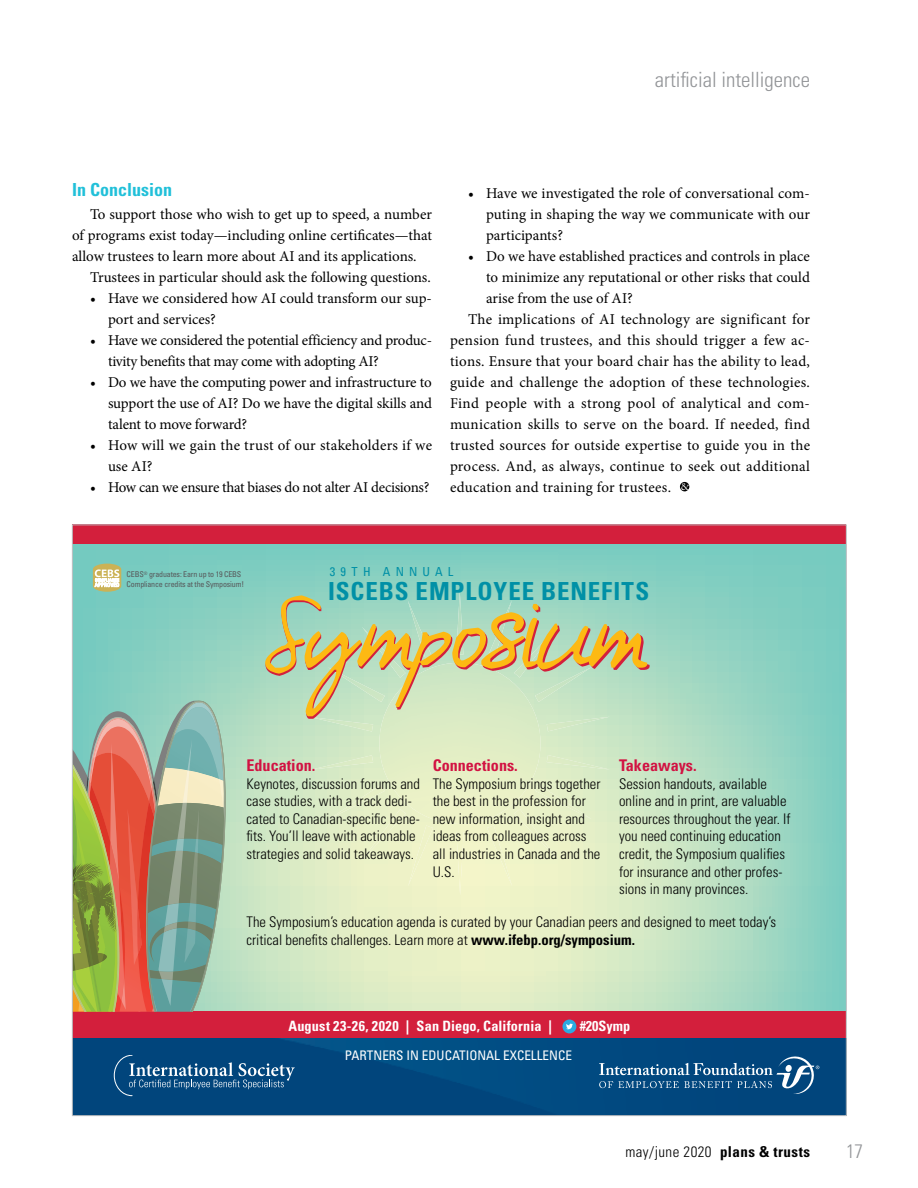
<style>
.page{position:relative;width:918px;height:1188px;background:#fff}
.page>*{position:absolute;margin:0;border:0;box-sizing:border-box;transform-origin:0 0}
.t1{font:700 condensed 24.9px "Univers LT Std";letter-spacing:.035em;color:#0090a6}
.t2{font:300 condensed 21px "Univers LT Std";color:#939598}
.t3{font:300 condensed 19.5px "Univers LT Std";color:#939598}
.t4{font:700 condensed 18px "Univers LT Std";color:#21c0d9}
.t5{font:700 condensed 16.05px "Univers LT Std";color:#d21242}
.t6{font:15px/21px "Minion Pro";letter-spacing:.005em;color:#000;text-align:justify}
.t7{font:15px/21px "Minion Pro";letter-spacing:-.02em;color:#000}
.t8{font:15px "Minion Pro";letter-spacing:-.025em;color:#000}
.t9{font:300 condensed 15px "Univers LT Std";letter-spacing:.03em;color:#000}
.t10{font:300 condensed 14.7px/17.5px "Univers LT Std";color:#000}
.t11{font:700 condensed 14.25px "Univers LT Std";letter-spacing:.01em;color:#fff}
.t12{font:condensed 13.2px "Univers LT Std";color:#fff}
.t13{font:condensed 12.45px "Univers LT Std";letter-spacing:.425em;color:#0090a6}
.t14{font:condensed 7.95px/9.8px "Univers LT Std";letter-spacing:-.02em;color:#58595b}
.s1{font-family:"Sabon";font-size:9.9px;color:#fff}
.s2{font-weight:700}
</style>
<div class="page">
<div style="left:680px;top:482px;width:9px;height:9px;background:#000;border-radius:50%"></div>
<svg style="left:74px;top:544px;width:771px;height:467px;background:#b0ddc3"></svg>
<img style="left:379px;top:663px;width:162px;height:161px;border-radius:81px">
<img style="left:310px;top:755px;width:63px;height:15px">
<div style="left:328px;top:785px;width:57px;height:35px;background:#e1edc6"></div>
<img style="left:310px;top:719px;width:63px;height:13px">
<div style="left:487px;top:825px;width:25px;height:61px;background:#f1f5c9"></div>
<div style="left:514px;top:809px;width:44px;height:51px;background:#edf3c8"></div>
<div style="left:408px;top:825px;width:25px;height:61px;background:#f0f3c8"></div>
<div style="left:362px;top:809px;width:44px;height:51px;background:#ebf1c7"></div>
<img style="left:456px;top:832px;width:8px;height:64px">
<img style="left:547px;top:719px;width:63px;height:12px">
<div style="left:535px;top:784px;width:57px;height:35px;background:#e6efc7"></div>
<img style="left:547px;top:755px;width:63px;height:15px">
<img style="left:456px;top:591px;width:7px;height:4px">
<div style="left:72px;top:525px;width:774px;height:19px;background:#d31f3c"></div>
<div style="left:72px;top:1011px;width:774px;height:28px;background:#d31f3c"></div>
<svg style="left:562px;top:1020px;width:14px;height:13px"></svg>
<svg style="left:265px;top:595px;width:385px;height:124px;background:#c0cda0"></svg>
<img style="left:74px;top:1039px;width:771px;height:75px">
<svg style="left:114px;top:1055px;width:181px;height:41px;background:#235d8d"></svg>
<svg style="left:599px;top:1057px;width:220px;height:37px;background:#276291"></svg>
<svg style="left:93px;top:564px;width:28px;height:28px"></svg>
<svg style="left:74px;top:701px;width:165px;height:310px;background:#a39e7d"></svg>
<h2 class="t2" style="left:655px;top:67px;width:157px">artificial intelligence</h2>
<p class="t4" style="left:72px;top:179px;width:102px">In Conclusion</p>
<p class="t6" style="left:72px;top:204px;width:362px;text-indent:18px">To support those who wish to get up to speed, a number of programs exist today—including online certificates—that allow trustees to learn more about AI and its applications.</p>
<p class="t6" style="left:90px;top:267px;width:342px">Trustees in particular should ask the following questions.</p>
<p class="t6" style="left:108px;top:288px;width:325px;text-indent:-18px">• Have we considered how AI could transform our sup&shy;port and services?</p>
<p class="t7" style="left:108px;top:330px;width:326px;text-indent:-18px">• Have we considered the potential efficiency and produc&shy;tivity benefits that may come with adopting AI?</p>
<p class="t6" style="left:108px;top:372px;width:325px;text-indent:-18px">• Do we have the computing power and infrastructure to support the use of AI? Do we have the digital skills and talent to move forward?</p>
<p class="t6" style="left:108px;top:435px;width:326px;text-indent:-18px">• How will we gain the trust of our stakeholders if we use AI?</p>
<p class="t8" style="left:90px;top:477px;width:341px">• How can we ensure that biases do not alter AI decisions?</p>
<p class="t6" style="left:486px;top:183px;width:326px;text-indent:-18px">• Have we investigated the role of conversational com&shy;puting in shaping the way we communicate with our participants?</p>
<p class="t6" style="left:468px;top:246px;width:343px">• Do we have established practices and controls in place</p>
<p class="t6" style="left:486px;top:267px;width:326px">to minimize any reputational or other risks that could</p>
<p class="t6" style="left:486px;top:288px;width:148px">arise from the use of AI?</p>
<p class="t6" style="left:468px;top:309px;width:344px">The implications of AI technology are significant for</p>
<p class="t6" style="left:450px;top:330px;width:361px">pension fund trustees, and this should trigger a few ac-</p>
<p class="t6" style="left:450px;top:351px;width:362px">tions. Ensure that your board chair has the ability to lead,</p>
<p class="t6" style="left:450px;top:372px;width:362px">guide and challenge the adoption of these technologies.</p>
<p class="t6" style="left:450px;top:393px;width:362px">Find people with a strong pool of analytical and com-</p>
<p class="t6" style="left:450px;top:414px;width:362px">munication skills to serve on the board. If needed, find</p>
<p class="t6" style="left:450px;top:435px;width:362px">trusted sources for outside expertise to guide you in the</p>
<p class="t6" style="left:450px;top:456px;width:362px">process. And, as always, continue to seek out additional</p>
<p class="t6" style="left:450px;top:477px;width:242px">education and training for trustees. <span class="s1">&amp;</span></p>
<p class="t14" style="left:127px;top:570px;width:119px">CEBS<sup>®</sup> graduates: Earn up to 19 CEBS<br>Compliance credits at the Symposium!</p>
<p class="t13" style="left:330px;top:564px;width:125px">39TH ANNUAL</p>
<h1 class="t1" style="left:328px;top:576px;width:322px">ISCEBS EMPLOYEE BENEFITS</h1>
<p class="t5" style="left:433px;top:755px;width:87px">Connections.</p>
<p class="t10" style="left:433px;top:775px;width:169px">The Symposium brings together the best in the profession for new information, insight and ideas from colleagues across all industries in Canada and the<br>U.S.</p>
<p class="t5" style="left:619px;top:755px;width:79px">Takeaways.</p>
<p class="t10" style="left:619px;top:775px;width:173px">Session handouts, available online and in print, are valuable resources throughout the year. If you need continuing education credit, the Symposium qualifies for insurance and other profes&shy;sions in many provinces.</p>
<p class="t10" style="left:247px;top:913px;width:531px">The Symposium’s education agenda is curated by your Canadian peers and designed to meet today’s critical benefits challenges. Learn more at <span class="s2">www.ifebp.org/symposium.</span></p>
<p class="t5" style="left:247px;top:755px;width:70px">Education.</p>
<p class="t10" style="left:247px;top:775px;width:175px">Keynotes, discussion forums and case studies, with a track dedi&shy;cated to Canadian-specific bene&shy;fits. You’ll leave with actionable strategies and solid takeaways.</p>
<p class="t11" style="left:288px;top:1017px;width:265px">August 23-26, 2020 | San Diego, California |</p>
<p class="t11" style="left:580px;top:1017px;width:52px">#20Symp</p>
<p class="t12" style="left:345px;top:1047px;width:229px">PARTNERS IN EDUCATIONAL EXCELLENCE</p>
<p class="t9" style="left:625px;top:1143px;width:186px">may/june 2020 <span class="s2">plans &amp; trusts</span></p>
<h3 class="t3" style="left:846px;top:1139px;width:19px">17</h3>
</div>
